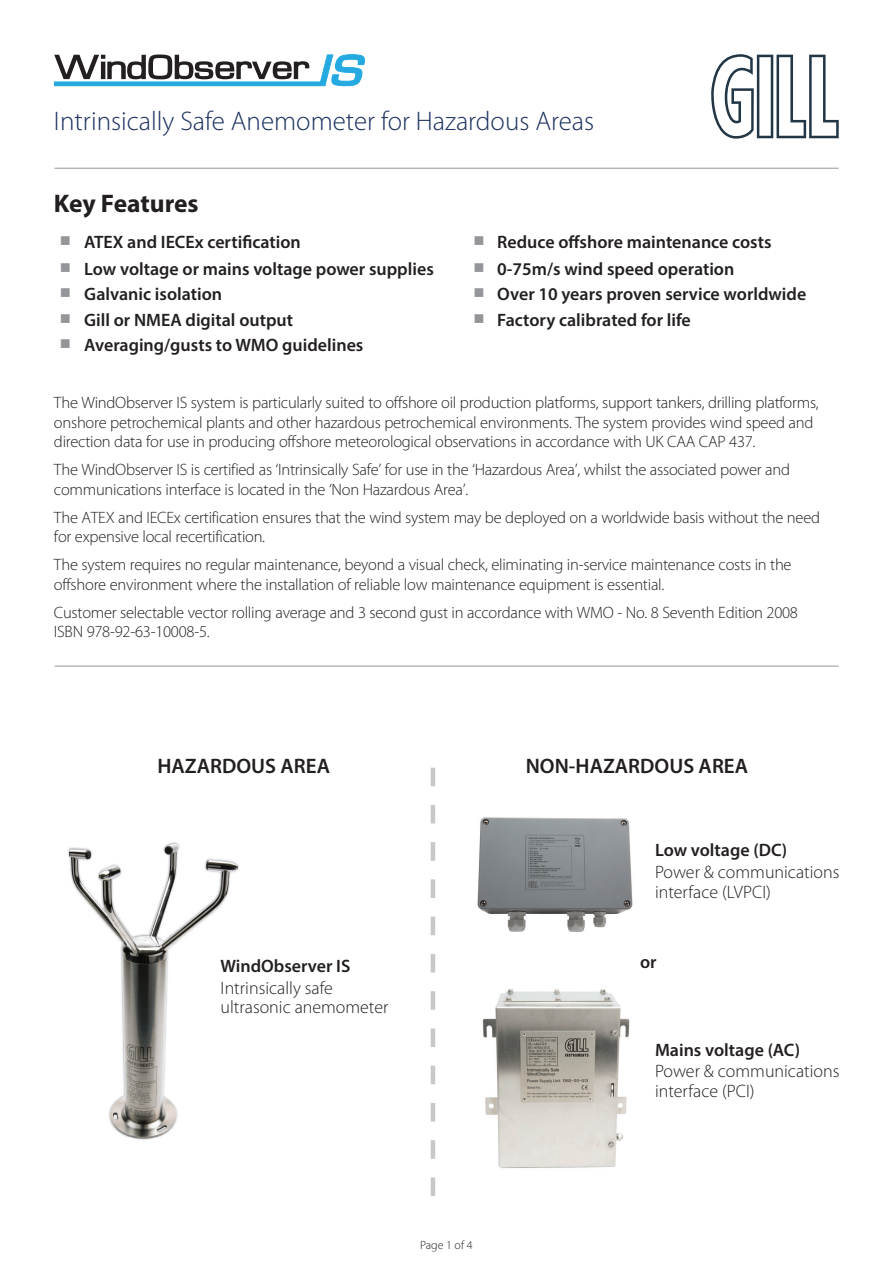
<style>
.page{position:relative;width:893px;height:1263px;background:#fff}
.page>*{position:absolute;margin:0;border:0;box-sizing:border-box;transform-origin:0 0}
.t1{font:300 27px "Myriad Pro";color:#1c3160}
.t2{font:700 25.5px "Myriad Pro";letter-spacing:-.005em;color:#231f20}
.t3{font:600 21px "Myriad Pro";color:#231f20}
.t4{font:600 18px "Myriad Pro";color:#231f20}
.t5{font:300 18px/19.5px "Myriad Pro";color:#231f20}
.t6{font:300 16.5px/19.5px "Myriad Pro";letter-spacing:-.015em;color:#231f20}
.t7{font:300 12px "Myriad Pro";color:#231f20}
</style>
<div class="page">
<svg style="left:711px;top:54px;width:128px;height:85px"></svg>
<svg style="left:54px;top:54px;width:311px;height:33px"></svg>
<hr style="left:55px;top:168px;width:784px;height:1px;background:#939598">
<hr style="left:55px;top:666px;width:784px;height:1px;background:#939598">
<img style="left:70px;top:842px;width:169px;height:298px">
<img style="left:477px;top:817px;width:156px;height:115px">
<img style="left:482px;top:989px;width:148px;height:180px">
<svg style="left:431px;top:768px;width:4px;height:428px"></svg>
<h1 class="t1" style="left:54px;top:111px;width:542px">Intrinsically Safe Anemometer for Hazardous Areas</h1>
<h2 class="t2" style="left:54px;top:194px;width:146px">Key Features</h2>
<p class="t4" style="left:84px;top:235px;width:218px">ATEX and IECEx certification</p>
<p class="t4" style="left:497px;top:235px;width:276px">Reduce offshore maintenance costs</p>
<p class="t4" style="left:84px;top:262px;width:351px">Low voltage or mains voltage power supplies</p>
<p class="t4" style="left:497px;top:262px;width:239px">0-75m/s wind speed operation</p>
<p class="t4" style="left:84px;top:287px;width:140px">Galvanic isolation</p>
<p class="t4" style="left:497px;top:287px;width:310px">Over 10 years proven service worldwide</p>
<p class="t4" style="left:84px;top:313px;width:210px">Gill or NMEA digital output</p>
<p class="t4" style="left:497px;top:313px;width:195px">Factory calibrated for life</p>
<p class="t4" style="left:84px;top:338px;width:281px">Averaging/gusts to WMO guidelines</p>
<p class="t6" style="left:54px;top:394px;width:766px">The WindObserver IS system is particularly suited to offshore oil production platforms, support tankers, drilling platforms, onshore petrochemical plants and other hazardous petrochemical environments. The system provides wind speed and direction data for use in producing offshore meteorological observations in accordance with UK CAA CAP 437.</p>
<p class="t6" style="left:54px;top:461px;width:737px">The WindObserver IS is certified as ‘Intrinsically Safe’ for use in the ‘Hazardous Area’, whilst the associated power and communications interface is located in the ‘Non Hazardous Area’.</p>
<p class="t6" style="left:54px;top:508px;width:767px">The ATEX and IECEx certification ensures that the wind system may be deployed on a worldwide basis without the need for expensive local recertification.</p>
<p class="t6" style="left:54px;top:556px;width:739px">The system requires no regular maintenance, beyond a visual check, eliminating in-service maintenance costs in the offshore environment where the installation of reliable low maintenance equipment is essential.</p>
<p class="t6" style="left:54px;top:603px;width:745px">Customer selectable vector rolling average and 3 second gust in accordance with WMO - No. 8 Seventh Edition 2008<br>ISBN 978-92-63-10008-5.</p>
<p class="t3" style="left:157px;top:758px;width:174px">HAZARDOUS AREA</p>
<p class="t3" style="left:526px;top:758px;width:224px">NON-HAZARDOUS AREA</p>
<p class="t4" style="left:221px;top:959px;width:131px">WindObserver IS</p>
<p class="t5" style="left:221px;top:979px;width:169px">Intrinsically safe ultrasonic anemometer</p>
<p class="t7" style="left:420px;top:1240px;width:54px">Page 1 of 4</p>
<p class="t4" style="left:655px;top:844px;width:134px">Low voltage (DC)</p>
<p class="t5" style="left:655px;top:863px;width:186px">Power &amp; communications interface (LVPCI)</p>
<p class="t4" style="left:640px;top:955px;width:18px">or</p>
<p class="t4" style="left:655px;top:1043px;width:147px">Mains voltage (AC)</p>
<p class="t5" style="left:655px;top:1063px;width:186px">Power &amp; communications interface (PCI)</p>
</div>
